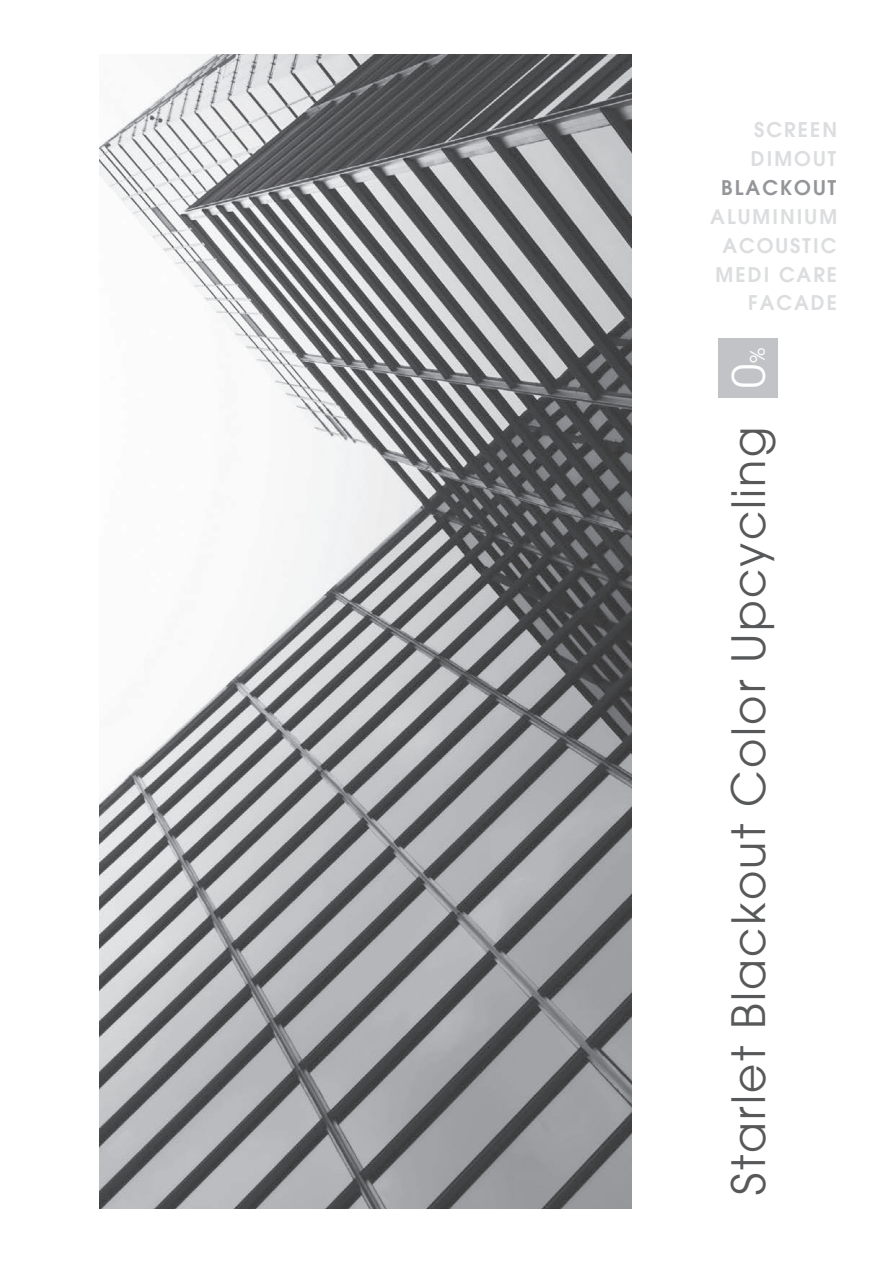
<style>
.page{position:relative;width:893px;height:1263px;background:#fff}
.page>*{position:absolute;margin:0;border:0;box-sizing:border-box;transform-origin:0 0}
.t1{font:45px "Avant Garde";letter-spacing:.05em;color:#575859}
.t2{font:600 19.8px/28.8px "Avant Garde";letter-spacing:.105em;color:#dcdddf;text-align:right}
.t3{font:600 19.8px "Avant Garde";letter-spacing:.105em;color:#939598}
.t4{font:19.5px "Avant Garde";color:#fff}
.s1{font-size:43.5px;color:#fff}
</style>
<div class="page">
<img style="left:100px;top:54px;width:531px;height:1155px">
<div style="left:719px;top:338px;width:59px;height:60px;background:#c2c3c6"></div>
<p class="t2" style="left:751px;top:115px;width:88px;text-align:left">SCREEN<br>DIMOUT</p>
<p class="t3" style="left:721px;top:175px;width:116px">BLACKOUT</p>
<p class="t2" style="left:710px;top:202px;width:128px">ALUMINIUM</p>
<p class="t2" style="left:722px;top:231px;width:115px">ACOUSTIC</p>
<p class="t2" style="left:715px;top:260px;width:123px">MEDI CARE<br>FACADE</p>
<p class="t4" style="left:746px;top:363px;width:17px;rotate:-90deg">%</p>
<h1 class="t1" style="left:722px;top:1195px;width:833px;rotate:-90deg">Starlet Blackout Color Upcycling <span class="s1">0</span></h1>
</div>
